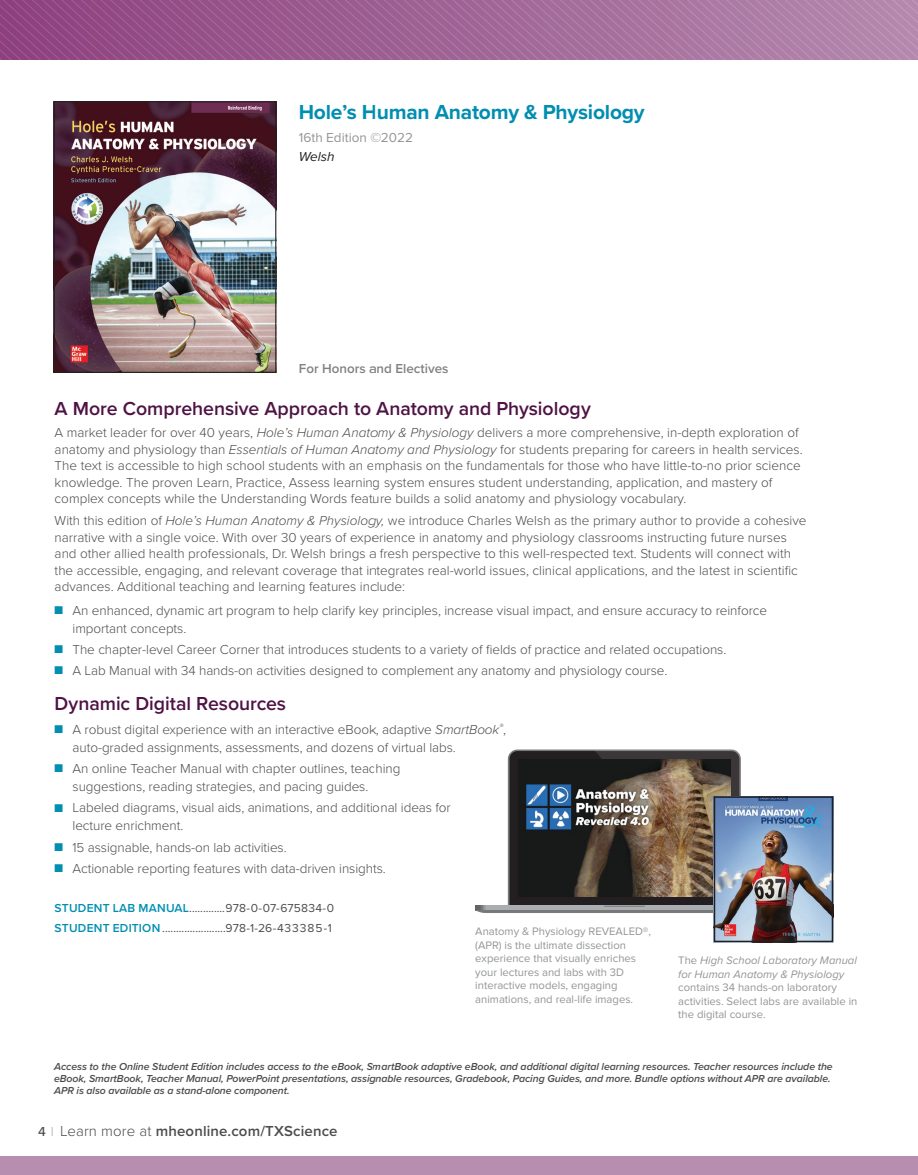
<style>
.page{position:relative;width:918px;height:1175px;background:#fff}
.page>*{position:absolute;margin:0;border:0;box-sizing:border-box;transform-origin:0 0}
.t1{font:700 21px "Proxima Nova";letter-spacing:-.01em;color:#008eb1}
.t2{font:600 19.5px "Proxima Nova";letter-spacing:-.005em;color:#4e1344}
.t3{font:600 15px "Proxima Nova";letter-spacing:.01em;color:#4b4c4d}
.t4{font:300 13.5px/16.5px "Proxima Nova";color:#4b4c4d}
.t5{font:600 13.5px "Proxima Nova";color:#808285}
.t6{font:13.5px "Proxima Nova";color:#939598}
.t7{font:italic 13.5px "Proxima Nova";color:#231f20}
.t8{font:12px/19.5px "Proxima Nova";letter-spacing:.015em;color:#4b4c4d}
.t9{font:11.25px/13.5px "Proxima Nova";color:#939598}
.t10{font:italic 11.25px/13.5px "Proxima Nova";color:#939598}
.t11{font:italic 600 10.5px/12px "Proxima Nova";letter-spacing:-.005em;color:#4b4c4d}
.s1{font-style:italic}
.s2{color:#008eb1}
.s3{font-weight:600;color:#008eb1}
.s4{font-style:normal}
.s5{font-weight:500;font-size:13.5px}
.s6{font-weight:300;font-size:13.5px;color:#a8a9ad}
.s7{font-weight:300}
</style>
<div class="page">
<div style="left:0;top:1156px;width:918px;height:18px;background:#b78db0"></div>
<img style="left:56px;top:103px;width:218px;height:268px">
<div style="left:54px;top:101px;width:222px;height:272px;border:1px solid #231f20"></div>
<svg style="left:475px;top:749px;width:266px;height:164px"></svg>
<hr style="left:604px;top:905px;width:41px;height:1px;background:#97989c;border-radius:50%">
<img style="left:518px;top:759px;width:213px;height:137px">
<img style="left:717px;top:799px;width:113px;height:140px">
<div style="left:714px;top:796px;width:119px;height:146px;border:2px solid #231f20"></div>
<svg style="left:0;top:0;width:918px;height:60px;background:#a26797"></svg>
<h1 class="t1" style="left:299px;top:96px;width:347px">Hole’s Human Anatomy &amp; Physiology</h1>
<p class="t6" style="left:299px;top:129px;width:116px">16th Edition ©2022</p>
<p class="t7" style="left:299px;top:147px;width:37px">Welsh</p>
<p class="t5" style="left:299px;top:358px;width:151px">For Honors and Electives</p>
<h2 class="t2" style="left:55px;top:393px;width:538px">A More Comprehensive Approach to Anatomy and Physiology</h2>
<p class="t4" style="left:55px;top:424px;width:750px">A market leader for over 40 years, <span class="s1">Hole’s Human Anatomy &amp; Physiology</span> delivers a more comprehensive, in-depth exploration of anatomy and physiology than <span class="s1">Essentials of Human Anatomy and Physiology</span> for students preparing for careers in health services.<br>The text is accessible to high school students with an emphasis on the fundamentals for those who have little-to-no prior science knowledge. The proven Learn, Practice, Assess learning system ensures student understanding, application, and mastery of complex concepts while the Understanding Words feature builds a solid anatomy and physiology vocabulary.</p>
<p class="t4" style="left:55px;top:511px;width:753px">With this edition of <span class="s1">Hole’s Human Anatomy &amp; Physiology,</span> we introduce Charles Welsh as the primary author to provide a cohesive narrative with a single voice. With over 30 years of experience in anatomy and physiology classrooms instructing future nurses and other allied health professionals, Dr. Welsh brings a fresh perspective to this well-respected text. Students will connect with the accessible, engaging, and relevant coverage that integrates real-world issues, clinical applications, and the latest in scientific advances. Additional teaching and learning features include:</p>
<p class="t4" style="left:73px;top:600px;width:696px;line-height:18px;text-indent:-18px"><span class="s2">■</span> An enhanced, dynamic art program to help clarify key principles, increase visual impact, and ensure accuracy to reinforce important concepts.</p>
<p class="t4" style="left:55px;top:640px;width:673px"><span class="s2">■</span> The chapter-level Career Corner that introduces students to a variety of fields of practice and related occupations.</p>
<p class="t4" style="left:55px;top:661px;width:614px"><span class="s2">■</span> A Lab Manual with 34 hands-on activities designed to complement any anatomy and physiology course.</p>
<h2 class="t2" style="left:55px;top:688px;width:233px">Dynamic Digital Resources</h2>
<p class="t4" style="left:73px;top:719px;width:435px;line-height:18px;text-indent:-18px"><span class="s2">■</span> A robust digital experience with an interactive eBook, adaptive <span class="s1">SmartBook</span><sup>®</sup>, auto-graded assignments, assessments, and dozens of virtual labs.</p>
<p class="t4" style="left:73px;top:759px;width:329px;line-height:18px;text-indent:-18px"><span class="s2">■</span> An online Teacher Manual with chapter outlines, teaching suggestions, reading strategies, and pacing guides.</p>
<p class="t4" style="left:73px;top:798px;width:380px;line-height:18px;text-indent:-18px"><span class="s2">■</span> Labeled diagrams, visual aids, animations, and additional ideas for lecture enrichment.</p>
<p class="t4" style="left:55px;top:838px;width:234px"><span class="s2">■</span> 15 assignable, hands-on lab activities.</p>
<p class="t4" style="left:55px;top:859px;width:333px"><span class="s2">■</span> Actionable reporting features with data-driven insights.</p>
<p class="t8" style="left:55px;top:898px;width:281px"><span class="s3">STUDENT LAB MANUAL</span>.............978-0-07-675834-0<br><span class="s3">STUDENT EDITION</span> .......................978-1-26-433385-1</p>
<p class="t9" style="left:475px;top:924px;width:177px">Anatomy &amp; Physiology REVEALED®, (APR) is the ultimate dissection experience that visually enriches your lectures and labs with 3D interactive models, engaging animations, and real-life images.</p>
<p class="t10" style="left:678px;top:953px;width:180px"><span class="s4">The</span> High School Laboratory Manual for Human Anatomy &amp; Physiology</p>
<p class="t9" style="left:678px;top:980px;width:181px">contains 34 hands-on laboratory activities. Select labs are available in the digital course.</p>
<p class="t11" style="left:54px;top:1060px;width:780px">Access to the Online Student Edition includes access to the eBook, SmartBook adaptive eBook, and additional digital learning resources. Teacher resources include the eBook, SmartBook, Teacher Manual, PowerPoint presentations, assignable resources, Gradebook, Pacing Guides, and more. Bundle options without APR are available.<br>APR is also available as a stand-alone component.</p>
<p class="t3" style="left:38px;top:1119px;width:301px"><span class="s5">4</span> <span class="s6">I</span> <span class="s7">Learn more at</span> mheonline.com/TXScience</p>
</div>
